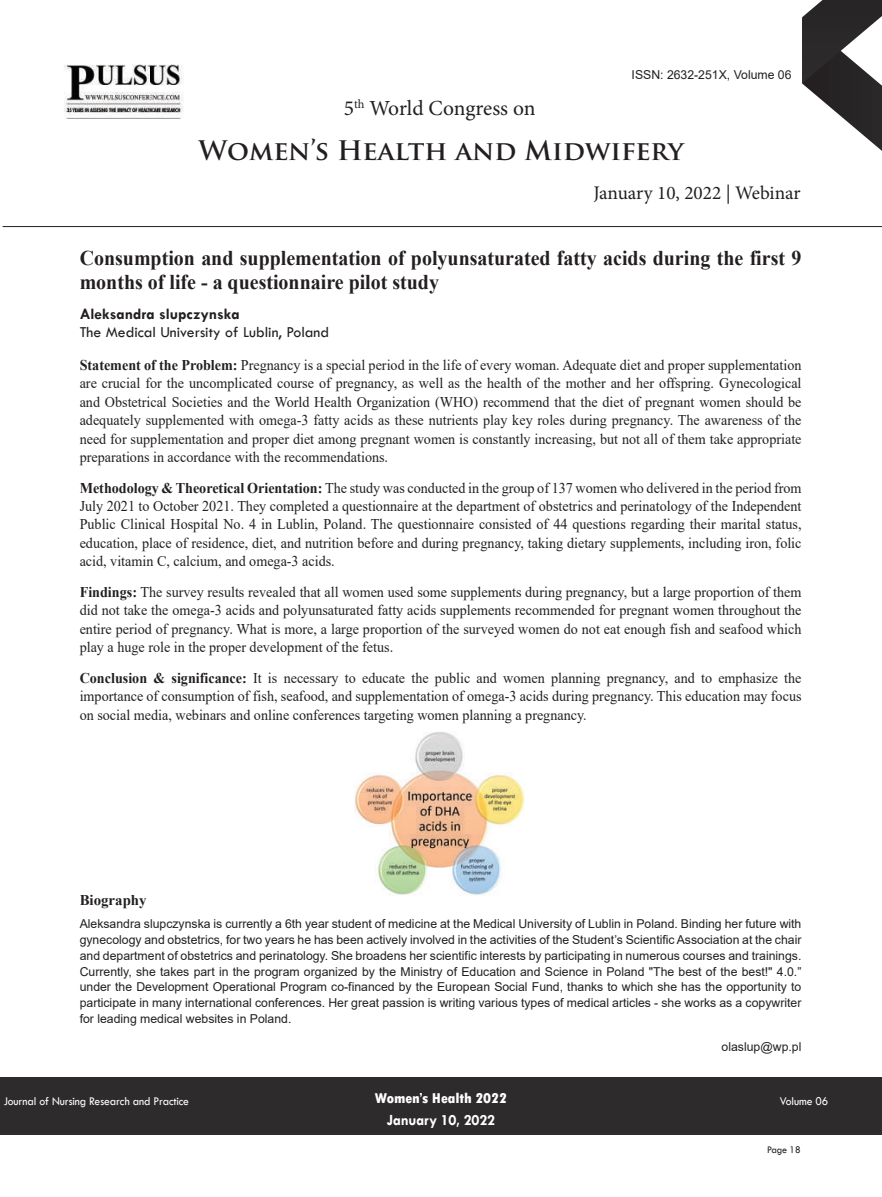
<style>
.page{position:relative;width:882px;height:1197px;background:#fff}
.page>*{position:absolute;margin:0;border:0;box-sizing:border-box;transform-origin:0 0}
.t1{font:700 26.25px "Trajan Pro";color:#231f20}
.t2{font:21.53px "Minion Pro";letter-spacing:-.005em;color:#231f20}
.t3{font:700 21px/24.5px "Times New Roman";color:#231f20;scale:.95 1}
.t4{font:19.25px "Minion Pro";color:#231f20}
.t5{font:15.75px "Tw Cen";color:#231f20}
.t6{font:700 15.75px "Tw Cen";color:#231f20}
.t7{font:700 15.75px "Tw Cen";letter-spacing:-.01em;color:#fff;scale:.95 1}
.t8{font:14.88px/18.4px "Times New Roman";color:#231f20;text-align:justify;scale:.95 1}
.t9{font:800 condensed 14.88px "Tw Cen";letter-spacing:-.01em;color:#fff;scale:1.1 1}
.t10{font:700 14.88px "Times New Roman";color:#231f20}
.t11{font:12.25px/15.8px "Arial";color:#231f20;text-align:justify}
.t12{font:12.25px "Tw Cen";letter-spacing:-.01em;color:#fff;scale:.95 1}
.t13{font:10.5px "Tw Cen";letter-spacing:-.02em;color:#231f20;scale:.95 1}
.s1{font-weight:700}
</style>
<div class="page">
<svg style="left:802px;top:0;width:80px;height:151px"></svg>
<div style="left:0;top:1077px;width:882px;height:58px;background:#2e2b2c"></div>
<hr style="left:3px;top:226px;width:879px;height:1px;background:#231f20">
<img style="left:64px;top:64px;width:120px;height:55px">
<img style="left:355px;top:732px;width:169px;height:163px">
<h2 class="t2" style="left:344px;top:100px;width:193px">5<sup>th</sup> World Congress on</h2>
<p class="t11" style="left:632px;top:66px;width:162px">ISSN: 2632-251X, Volume 06</p>
<h1 class="t1" style="left:198px;top:136px;width:487px">Women’s Health and Midwifery</h1>
<p class="t4" style="left:593px;top:185px;width:209px">January 10, 2022 | Webinar</p>
<h3 class="t3" style="left:80px;top:246px;width:761px">Consumption and supplementation of polyunsaturated fatty acids during the first 9 months of life - a questionnaire pilot study</h3>
<p class="t6" style="left:80px;top:306px;width:162px">Aleksandra slupczynska</p>
<p class="t5" style="left:80px;top:323px;width:251px">The Medical University of Lublin, Poland</p>
<p class="t8" style="left:80px;top:356px;width:761px"><span class="s1">Statement of the Problem:</span> Pregnancy is a special period in the life of every woman. Adequate diet and proper supplementation are crucial for the uncomplicated course of pregnancy, as well as the health of the mother and her offspring. Gynecological and Obstetrical Societies and the World Health Organization (WHO) recommend that the diet of pregnant women should be adequately supplemented with omega-3 fatty acids as these nutrients play key roles during pregnancy. The awareness of the need for supplementation and proper diet among pregnant women is constantly increasing, but not all of them take appropriate preparations in accordance with the recommendations.</p>
<p class="t8" style="left:80px;top:478px;width:761px"><span class="s1">Methodology &amp; Theoretical Orientation:</span> The study was conducted in the group of 137 women who delivered in the period from July 2021 to October 2021. They completed a questionnaire at the department of obstetrics and perinatology of the Independent Public Clinical Hospital No. 4 in Lublin, Poland. The questionnaire consisted of 44 questions regarding their marital status, education, place of residence, diet, and nutrition before and during pregnancy, taking dietary supplements, including iron, folic acid, vitamin C, calcium, and omega-3 acids.</p>
<p class="t8" style="left:80px;top:583px;width:761px"><span class="s1">Findings:</span> The survey results revealed that all women used some supplements during pregnancy, but a large proportion of them did not take the omega-3 acids and polyunsaturated fatty acids supplements recommended for pregnant women throughout the entire period of pregnancy. What is more, a large proportion of the surveyed women do not eat enough fish and seafood which play a huge role in the proper development of the fetus.</p>
<p class="t8" style="left:80px;top:669px;width:761px"><span class="s1">Conclusion &amp; significance:</span> It is necessary to educate the public and women planning pregnancy, and to emphasize the importance of consumption of fish, seafood, and supplementation of omega-3 acids during pregnancy. This education may focus on social media, webinars and online conferences targeting women planning a pregnancy.</p>
<p class="t10" style="left:80px;top:892px;width:68px">Biography</p>
<p class="t11" style="left:80px;top:916px;width:723px">Aleksandra slupczynska is currently a 6th year student of medicine at the Medical University of Lublin in Poland. Binding her future with gynecology and obstetrics, for two years he has been actively involved in the activities of the Student’s Scientific Association at the chair and department of obstetrics and perinatology. She broadens her scientific interests by participating in numerous courses and trainings.<br>Currently, she takes part in the program organized by the Ministry of Education and Science in Poland "The best of the best!" 4.0.” under the Development Operational Program co-financed by the European Social Fund, thanks to which she has the opportunity to participate in many international conferences. Her great passion is writing various types of medical articles - she works as a copywriter for leading medical websites in Poland.</p>
<p class="t11" style="left:722px;top:1039px;width:81px">olaslup@wp.pl</p>
<p class="t9" style="left:375px;top:1090px;width:122px">Women’s Health 2022</p>
<p class="t7" style="left:387px;top:1112px;width:115px">January 10, 2022</p>
<p class="t12" style="left:4px;top:1094px;width:197px">Journal of Nursing Research and Practice</p>
<p class="t12" style="left:780px;top:1094px;width:53px">Volume 06</p>
<p class="t13" style="left:767px;top:1144px;width:37px">Page 18</p>
</div>
